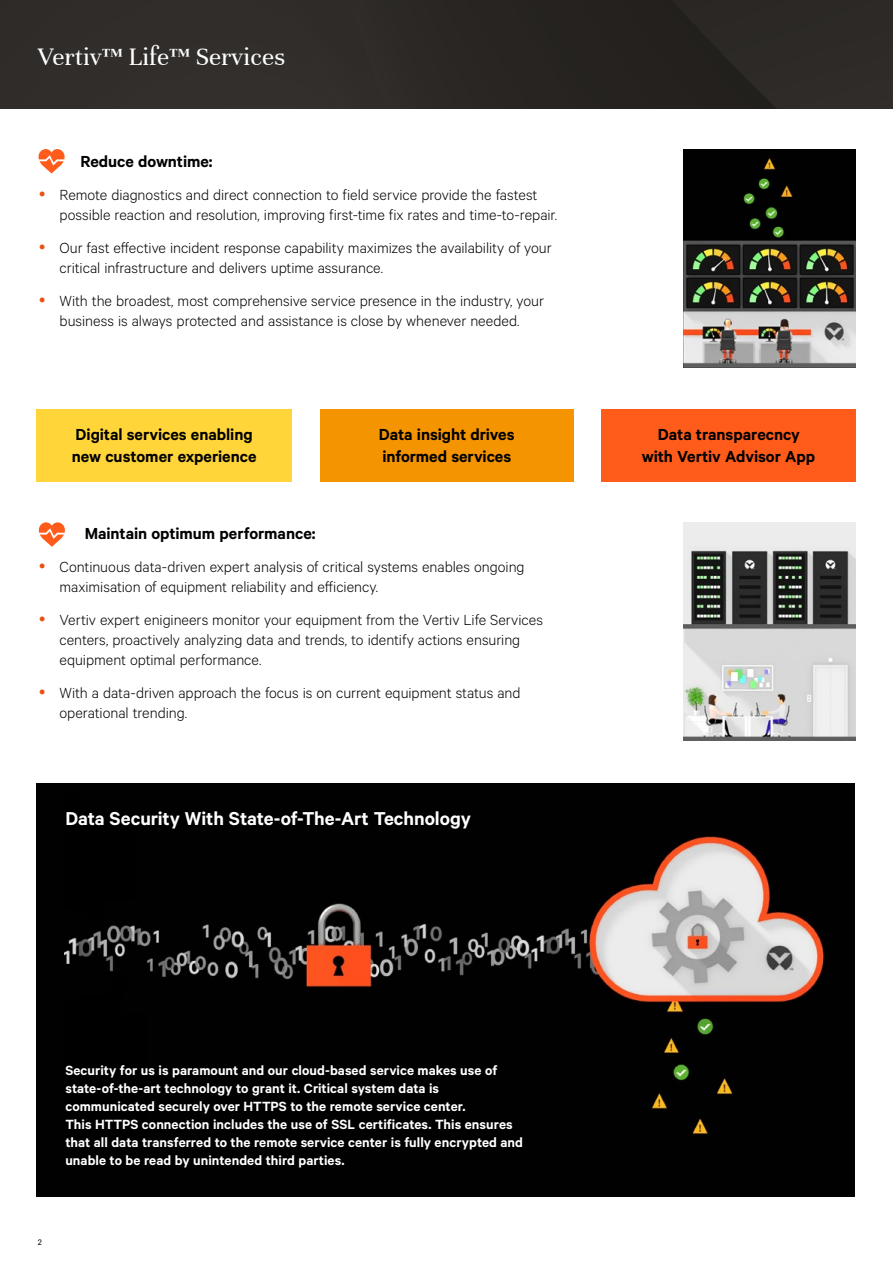
<style>
.page{position:relative;width:893px;height:1263px;background:#fff}
.page>*{position:absolute;margin:0;border:0;box-sizing:border-box;transform-origin:0 0}
.t1{font:27px "Unna";color:#fff}
.t2{font:600 21px "Calibre";letter-spacing:-.005em;color:#fff}
.t3{font:600 18px/21.6px "Calibre";letter-spacing:-.005em;color:#000}
.t4{font:300 16.5px/19.8px "Calibre";color:#000}
.t5{font:600 15px/18px "Calibre";letter-spacing:.005em;color:#fff}
.t6{font:9px "Calibre";color:#000}
</style>
<div class="page">
<img style="left:0;top:0;width:893px;height:108px">
<div style="left:36px;top:409px;width:256px;height:73px;background:#ffd539"></div>
<div style="left:320px;top:409px;width:254px;height:73px;background:#f49400"></div>
<div style="left:601px;top:409px;width:255px;height:73px;background:#ff5c1c"></div>
<svg style="left:39px;top:149px;width:26px;height:25px"></svg>
<img style="left:684px;top:149px;width:172px;height:219px">
<div style="left:36px;top:783px;width:819px;height:414px;background:#010101"></div>
<img style="left:64px;top:836px;width:761px;height:299px">
<svg style="left:39px;top:522px;width:26px;height:25px"></svg>
<img style="left:684px;top:522px;width:172px;height:219px">
<h1 class="t1" style="left:38px;top:42px;width:249px">Vertiv™ Life™ Services</h1>
<p class="t3" style="left:80px;top:150px;width:134px">Reduce downtime:</p>
<p class="t4" style="left:60px;top:184px;width:499px">Remote diagnostics and direct connection to field service provide the fastest possible reaction and resolution, improving first-time fix rates and time-to-repair.</p>
<p class="t4" style="left:60px;top:237px;width:494px">Our fast effective incident response capability maximizes the availability of your critical infrastructure and delivers uptime assurance.</p>
<p class="t4" style="left:60px;top:290px;width:486px">With the broadest, most comprehensive service presence in the industry, your business is always protected and assistance is close by whenever needed.</p>
<p class="t3" style="left:72px;top:423px;width:186px">Digital services enabling new customer experience</p>
<p class="t3" style="left:379px;top:423px;width:137px">Data insight drives informed services</p>
<p class="t3" style="left:642px;top:423px;width:175px;text-align:center">Data transparecncy with Vertiv Advisor App</p>
<p class="t3" style="left:85px;top:522px;width:232px">Maintain optimum performance:</p>
<p class="t4" style="left:60px;top:556px;width:467px">Continuous data-driven expert analysis of critical systems enables ongoing maximisation of equipment reliability and efficiency.</p>
<p class="t4" style="left:60px;top:609px;width:485px">Vertiv expert enigineers monitor your equipment from the Vertiv Life Services centers, proactively analyzing data and trends, to identify actions ensuring equipment optimal performance.</p>
<p class="t4" style="left:60px;top:682px;width:463px">With a data-driven approach the focus is on current equipment status and operational trending.</p>
<p class="t2" style="left:65px;top:806px;width:407px">Data Security With State-of-The-Art Technology</p>
<p class="t5" style="left:65px;top:1061px;width:459px">Security for us is paramount and our cloud-based service makes use of state-of-the-art technology to grant it. Critical system data is communicated securely over HTTPS to the remote service center.<br>This HTTPS connection includes the use of SSL certificates. This ensures that all data transferred to the remote service center is fully encrypted and unable to be read by unintended third parties.</p>
<p class="t6" style="left:38px;top:1236px;width:6px">2</p>
</div>
